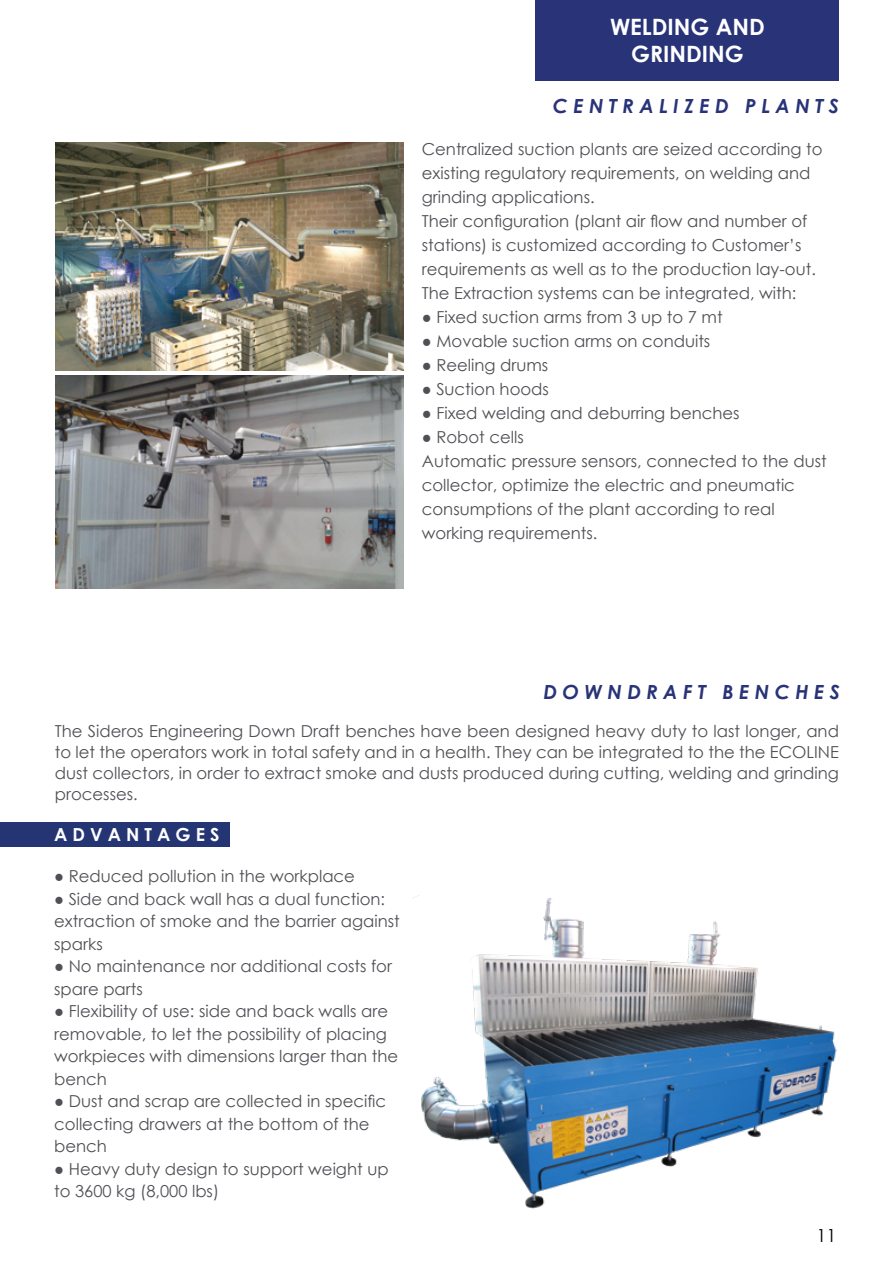
<style>
.page{position:relative;width:893px;height:1263px;background:#fff}
.page>*{position:absolute;margin:0;border:0;box-sizing:border-box;transform-origin:0 0}
.t1{font:700 22.5px/27px "Century Gothic";color:#fff;text-align:center}
.t2{font:italic 700 19.5px "Century Gothic";color:#283378}
.t3{font:700 18px "Century Gothic";color:#fff}
.t4{font:18px "Century Gothic";color:#000}
.t5{font:16.5px/24px "Century Gothic";color:#504f55}
</style>
<div class="page">
<div style="left:536px;top:0;width:303px;height:81px;background:#283378"></div>
<div style="left:0;top:822px;width:229px;height:25px;background:#253574"></div>
<img style="left:55px;top:376px;width:348px;height:213px">
<img style="left:55px;top:142px;width:348px;height:229px">
<img style="left:412px;top:895px;width:425px;height:314px">
<h1 class="t1" style="left:610px;top:12px;width:156px">WELDING AND<br>GRINDING</h1>
<p class="t2" style="left:553px;top:91px;width:288px">C E N T R A L I Z E D P L A N T S</p>
<p class="t5" style="left:422px;top:137px;width:402px">Centralized suction plants are seized according to existing regulatory requirements, on welding and grinding applications.<br>Their configuration (plant air flow and number of stations) is customized according to Customer’s requirements as well as to the production lay-out.<br>The Extraction systems can be integrated, with:</p>
<p class="t5" style="left:422px;top:305px;width:302px">● Fixed suction arms from 3 up to 7 mt</p>
<p class="t5" style="left:422px;top:329px;width:290px">● Movable suction arms on conduits</p>
<p class="t5" style="left:422px;top:353px;width:128px">● Reeling drums</p>
<p class="t5" style="left:422px;top:377px;width:129px">● Suction hoods</p>
<p class="t5" style="left:422px;top:401px;width:319px">● Fixed welding and deburring benches</p>
<p class="t5" style="left:422px;top:425px;width:406px">● Robot cells<br>Automatic pressure sensors, connected to the dust collector, optimize the electric and pneumatic consumptions of the plant according to real working requirements.</p>
<p class="t2" style="left:543px;top:677px;width:298px">D O W N D R A F T B E N C H E S</p>
<p class="t5" style="left:55px;top:720px;width:786px;line-height:21px;text-align:justify">The Sideros Engineering Down Draft benches have been designed heavy duty to last longer, and to let the operators work in total safety and in a health. They can be integrated to the the ECOLINE dust collectors, in order to extract smoke and dusts produced during cutting, welding and grinding processes.</p>
<p class="t3" style="left:54px;top:821px;width:167px">A D V A N T A G E S</p>
<p class="t5" style="left:54px;top:864px;width:302px">● Reduced pollution in the workplace</p>
<p class="t5" style="left:54px;top:887px;width:347px;line-height:22.5px">● Side and back wall has a dual function: extraction of smoke and the barrier against sparks</p>
<p class="t5" style="left:54px;top:955px;width:339px;line-height:22.5px">● No maintenance nor additional costs for spare parts</p>
<p class="t5" style="left:54px;top:1000px;width:345px;line-height:22.5px">● Flexibility of use: side and back walls are removable, to let the possibility of placing workpieces with dimensions larger than the bench</p>
<p class="t5" style="left:54px;top:1090px;width:333px;line-height:22.5px">● Dust and scrap are collected in specific collecting drawers at the bottom of the bench</p>
<p class="t5" style="left:54px;top:1157px;width:336px;line-height:22.5px">● Heavy duty design to support weight up to 3600 kg (8,000 lbs)</p>
<p class="t4" style="left:816px;top:1223px;width:21px">11</p>
</div>
